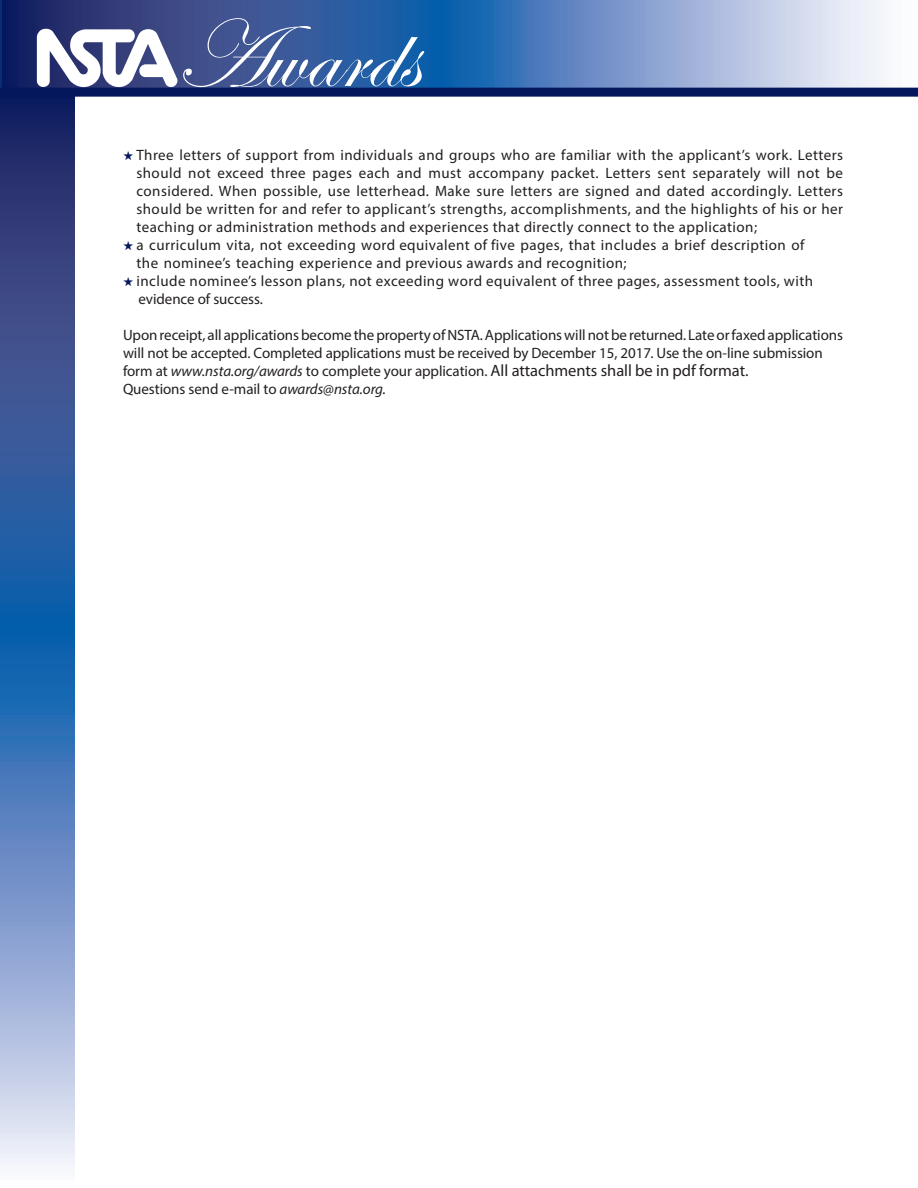
<style>
.page{position:relative;width:918px;height:1188px;background:#fff}
.page>*{position:absolute;margin:0;border:0;box-sizing:border-box;transform-origin:0 0}
.t1{font:16.5px "Myriad Pro";letter-spacing:-.005em;color:#231f20}
.t2{font:15px/18px "Myriad Pro";letter-spacing:.025em;color:#231f20}
.t3{font:15px/18px "Myriad Pro";letter-spacing:-.005em;color:#231f20}
.s1{color:#04175c}
.s2{font-size:15px}
.s3{font-style:italic;font-size:15px}
.s4{font-style:italic}
</style>
<div class="page">
<svg style="left:0;top:97px;width:75px;height:1070px;background:#5273ac"></svg>
<svg style="left:0;top:0;width:918px;height:88px;background:#7692c1"></svg>
<div style="left:0;top:88px;width:918px;height:9px;background:#04175c"></div>
<svg style="left:37px;top:29px;width:140px;height:58px"></svg>
<svg style="left:183px;top:18px;width:241px;height:69px;background:#4c6ea7"></svg>
<p class="t2" style="left:137px;top:146px;width:708px;text-align:justify;text-indent:-14px"><span class="s1">★</span> Three letters of support from individuals and groups who are familiar with the applicant’s work. Letters should not exceed three pages each and must accompany packet. Letters sent separately will not be considered. When possible, use letterhead. Make sure letters are signed and dated accordingly. Letters should be written for and refer to applicant’s strengths, accomplishments, and the highlights of his or her teaching or administration methods and experiences that directly connect to the application;</p>
<p class="t2" style="left:137px;top:236px;width:669px;text-indent:-14px"><span class="s1">★</span> a curriculum vita, not exceeding word equivalent of five pages, that includes a brief description of the nominee’s teaching experience and previous awards and recognition;</p>
<p class="t2" style="left:139px;top:272px;width:676px;text-indent:-16px"><span class="s1">★</span> include nominee’s lesson plans, not exceeding word equivalent of three pages, assessment tools, with evidence of success.</p>
<p class="t3" style="left:123px;top:326px;width:722px">Upon receipt, all applications become the property of NSTA. Applications will not be returned. Late or faxed applications will not be accepted. Completed applications must be received by December 15, 2017. Use the on-line submission</p>
<p class="t1" style="left:123px;top:360px;width:627px"><span class="s2">form at</span> <span class="s3">www.nsta.org/awards</span> <span class="s2">to complete your application.</span> All attachments shall be in pdf format.</p>
<p class="t3" style="left:123px;top:380px;width:265px">Questions send e-mail to <span class="s4">awards@nsta.org.</span></p>
</div>
